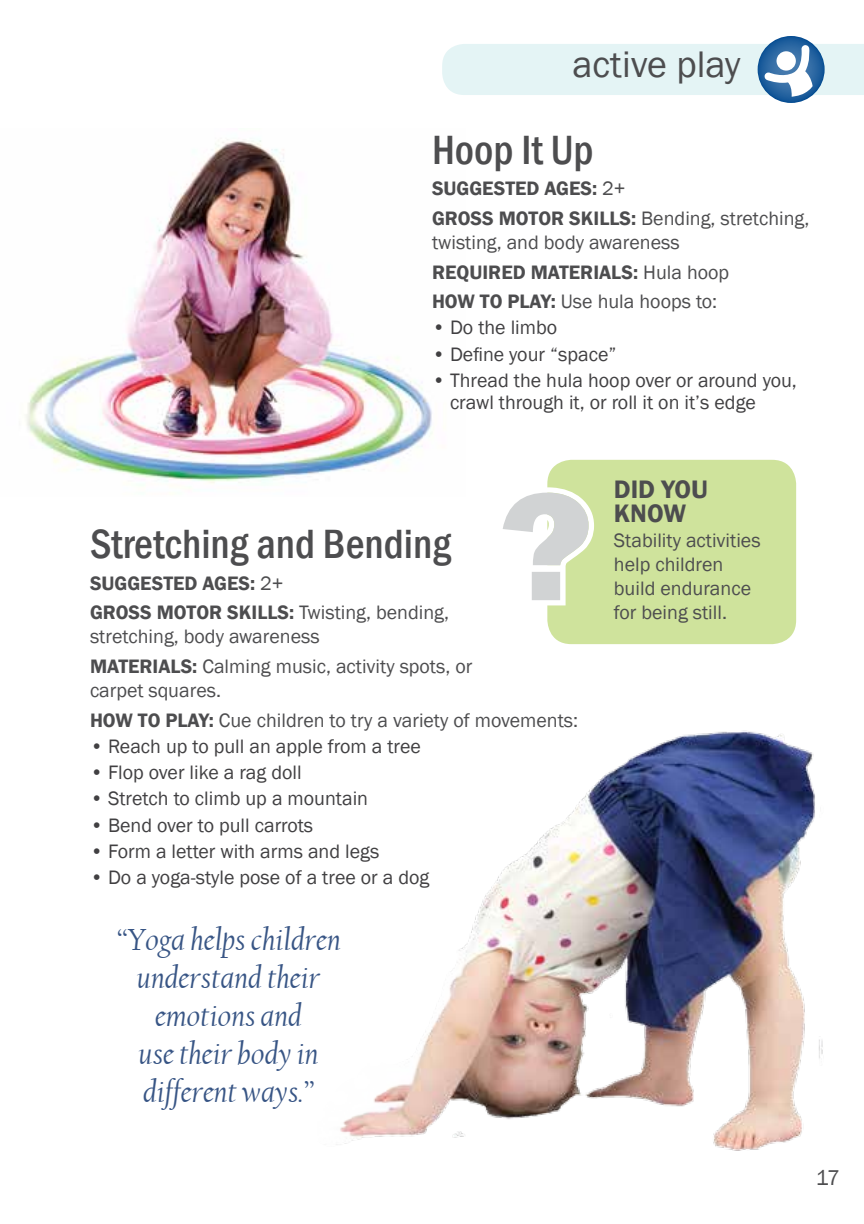
<style>
.page{position:relative;width:864px;height:1224px;background:#fff}
.page>*{position:absolute;margin:0;border:0;box-sizing:border-box;transform-origin:0 0}
.t1{font:500 condensed 42px "Franklin Gothic";color:#4d4d4f}
.t2{font:38px "Franklin Gothic";color:#4d4d4f}
.t3{font:italic 32px/38px "Californian FB";color:#385585;text-align:center}
.t4{font:600 26px/24px "Franklin Gothic";color:#4d4d4f}
.t5{font:22px "Franklin Gothic";color:#4d4d4f}
.t6{font:20px/29.8px "Franklin Gothic";color:#4d4d4f}
.t7{font:20px/22px "Franklin Gothic";color:#414042}
.t8{font:600 20px/29.8px "Franklin Gothic";color:#4d4d4f}
.s1{font-weight:400}
.s2{font-weight:600}
</style>
<div class="page">
<svg style="left:758px;top:36px;width:67px;height:67px"></svg>
<svg style="left:442px;top:44px;width:422px;height:53px;background:#d5e8ee"></svg>
<img style="left:25px;top:139px;width:408px;height:345px">
<img style="left:336px;top:730px;width:487px;height:421px">
<div style="left:547px;top:460px;width:249px;height:184px;background:#cfe39c;border-radius:24px"></div>
<svg style="left:503px;top:487px;width:91px;height:118px"></svg>
<h2 class="t2" style="left:572px;top:41px;width:170px">active play</h2>
<h1 class="t1" style="left:432px;top:122px;width:163px">Hoop It Up</h1>
<p class="t8" style="left:432px;top:174px;width:379px">SUGGESTED AGES: <span class="s1">2+<br></span>GROSS MOTOR SKILLS: <span class="s1">Bending, stretching,</span></p>
<p class="t6" style="left:432px;top:228px;width:299px">twisting, and body awareness<br><span class="s2">REQUIRED MATERIALS:</span> Hula hoop<br><span class="s2">HOW TO PLAY:</span> Use hula hoops to:</p>
<p class="t7" style="left:432px;top:317px;width:127px">• Do the limbo</p>
<p class="t7" style="left:432px;top:343px;width:186px">• Define your “space”</p>
<p class="t7" style="left:450px;top:370px;width:348px;text-indent:-18px">• Thread the hula hoop over or around you, crawl through it, or roll it on it’s edge</p>
<h1 class="t1" style="left:90px;top:517px;width:363px">Stretching and Bending</h1>
<p class="t8" style="left:90px;top:568px;width:361px">SUGGESTED AGES: <span class="s1">2+<br></span>GROSS MOTOR SKILLS: <span class="s1">Twisting, bending,</span></p>
<p class="t6" style="left:90px;top:622px;width:384px">stretching, body awareness<br><span class="s2">MATERIALS:</span> Calming music, activity spots, or</p>
<p class="t6" style="left:90px;top:676px;width:490px">carpet squares.<br><span class="s2">HOW TO PLAY:</span> Cue children to try a variety of movements:</p>
<p class="t7" style="left:90px;top:736px;width:332px">• Reach up to pull an apple from a tree</p>
<p class="t7" style="left:90px;top:762px;width:213px">• Flop over like a rag doll</p>
<p class="t7" style="left:90px;top:788px;width:280px">• Stretch to climb up a mountain</p>
<p class="t7" style="left:90px;top:815px;width:225px">• Bend over to pull carrots</p>
<p class="t7" style="left:90px;top:841px;width:291px">• Form a letter with arms and legs</p>
<p class="t7" style="left:90px;top:867px;width:341px">• Do a yoga-style pose of a tree or a dog</p>
<h3 class="t3" style="left:116px;top:921px;width:226px">“Yoga helps children understand their emotions and<br>use their body in different ways.”</h3>
<h3 class="t4" style="left:614px;top:478px;width:96px">DID YOU<br>KNOW</h3>
<p class="t6" style="left:614px;top:529px;width:148px;line-height:24px">Stability activities help children build endurance for being still.</p>
<p class="t5" style="left:816px;top:1164px;width:26px">17</p>
</div>
